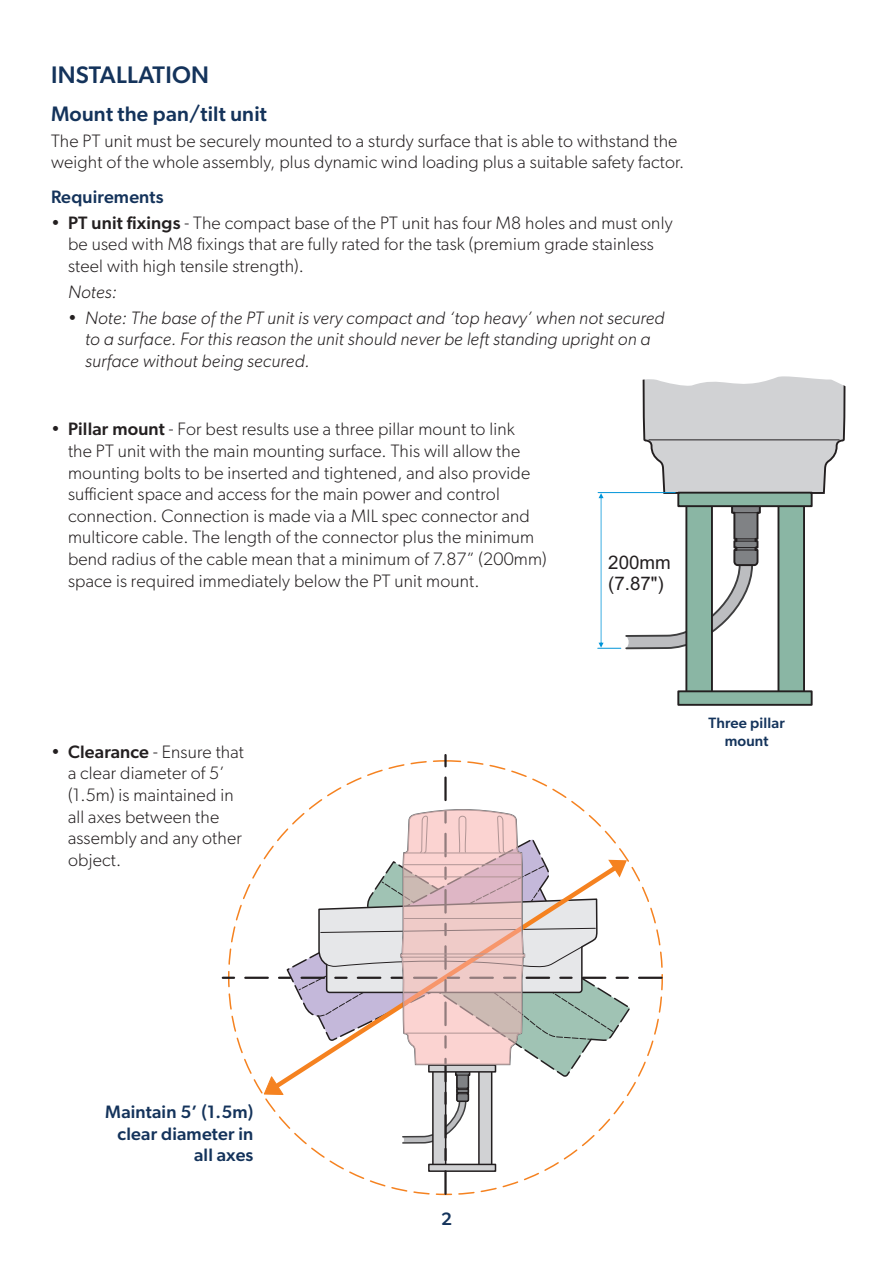
<style>
.page{position:relative;width:893px;height:1263px;background:#fff}
.page>*{position:absolute;margin:0;border:0;box-sizing:border-box;transform-origin:0 0}
.Head_1{font:500 24px "Gibson";letter-spacing:.01em;color:#14335b}
.Head_2{font:500 21px "Gibson";letter-spacing:.01em;color:#14335b}
.t1{font:18.75px/20.9px "Arial";color:#231f20}
.Body{font:300 18px/21.6px "Gibson";letter-spacing:.01em;color:#231f20}
.UL1_continue{font:italic 300 18px/21.6px "Gibson";letter-spacing:.01em;color:#231f20}
.Body-2{font:500 18px/21.6px "Gibson";letter-spacing:.01em;color:#14335b;text-align:right}
.Head_3{font:500 18px "Gibson";letter-spacing:.01em;color:#14335b}
.Diagram_head{font:500 15px/18px "Gibson";letter-spacing:.01em;color:#14335b;text-align:center}
.s1{font-weight:500}
</style>
<div class="page">
<svg style="left:223px;top:755px;width:440px;height:441px"></svg>
<hr style="left:404px;top:853px;width:117px;height:1px;background:#b09595">
<hr style="left:403px;top:864px;width:119px;height:1px;background:#b09595">
<hr style="left:403px;top:876px;width:119px;height:1px;background:#b09595">
<hr style="left:403px;top:918px;width:119px;height:1px;background:#b09595">
<hr style="left:402px;top:954px;width:121px;height:1px;background:#b09595">
<hr style="left:402px;top:957px;width:121px;height:1px;background:#b09595">
<hr style="left:406px;top:1033px;width:113px;height:1px;background:#b09595">
<svg style="left:598px;top:376px;width:248px;height:274px"></svg>
<div style="left:778px;top:504px;width:26px;height:190px;background:#8ab6a4"></div>
<div style="left:777px;top:503px;width:28px;height:192px;border:2px solid #231f20"></div>
<div style="left:686px;top:504px;width:26px;height:190px;background:#8ab6a4"></div>
<div style="left:685px;top:503px;width:28px;height:192px;border:2px solid #231f20"></div>
<div style="left:678px;top:493px;width:134px;height:13px;background:#8ab6a4"></div>
<div style="left:677px;top:492px;width:136px;height:15px;border:2px solid #231f20"></div>
<div style="left:678px;top:691px;width:134px;height:14px;background:#8ab6a4"></div>
<div style="left:677px;top:690px;width:136px;height:16px;border:2px solid #231f20"></div>
<p class="Head_1" style="left:51px;top:60px;width:160px">INSTALLATION</p>
<p class="Head_2" style="left:51px;top:101px;width:217px">Mount the pan/tilt unit</p>
<p class="Body" style="left:51px;top:130px;width:635px">The PT unit must be securely mounted to a sturdy surface that is able to withstand the weight of the whole assembly, plus dynamic wind loading plus a suitable safety factor.</p>
<p class="Head_3" style="left:51px;top:186px;width:114px">Requirements</p>
<p class="Body" style="left:68px;top:211px;width:606px;text-indent:-17px">• <span class="s1">PT unit fixings</span> - The compact base of the PT unit has four M8 holes and must only be used with M8 fixings that are fully rated for the task (premium grade stainless steel with high tensile strength).</p>
<p class="UL1_continue" style="left:68px;top:280px;width:50px">Notes:</p>
<p class="UL1_continue" style="left:85px;top:306px;width:581px;text-indent:-17px">• Note: The base of the PT unit is very compact and ‘top heavy’ when not secured to a surface. For this reason the unit should never be left standing upright on a surface without being secured.</p>
<p class="Body" style="left:68px;top:418px;width:480px;text-indent:-17px">• <span class="s1">Pillar mount</span> - For best results use a three pillar mount to link<br>the PT unit with the main mounting surface. This will allow the mounting bolts to be inserted and tightened, and also provide sufficient space and access for the main power and control connection. Connection is made via a MIL spec connector and multicore cable. The length of the connector plus the minimum bend radius of the cable mean that a minimum of 7.87” (200mm) space is required immediately below the PT unit mount.</p>
<p class="t1" style="left:608px;top:552px;width:64px">200mm (7.87")</p>
<p class="Body" style="left:68px;top:740px;width:177px;text-indent:-17px">• <span class="s1">Clearance</span> - Ensure that a clear diameter of 5’ (1.5m) is maintained in all axes between the assembly and any other object.</p>
<p class="Diagram_head" style="left:708px;top:713px;width:78px">Three pillar mount</p>
<p class="Body-2" style="left:105px;top:1100px;width:150px">Maintain 5’ (1.5m) clear diameter in all axes</p>
<p class="Body-2" style="left:441px;top:1208px;width:12px">2</p>
</div>
